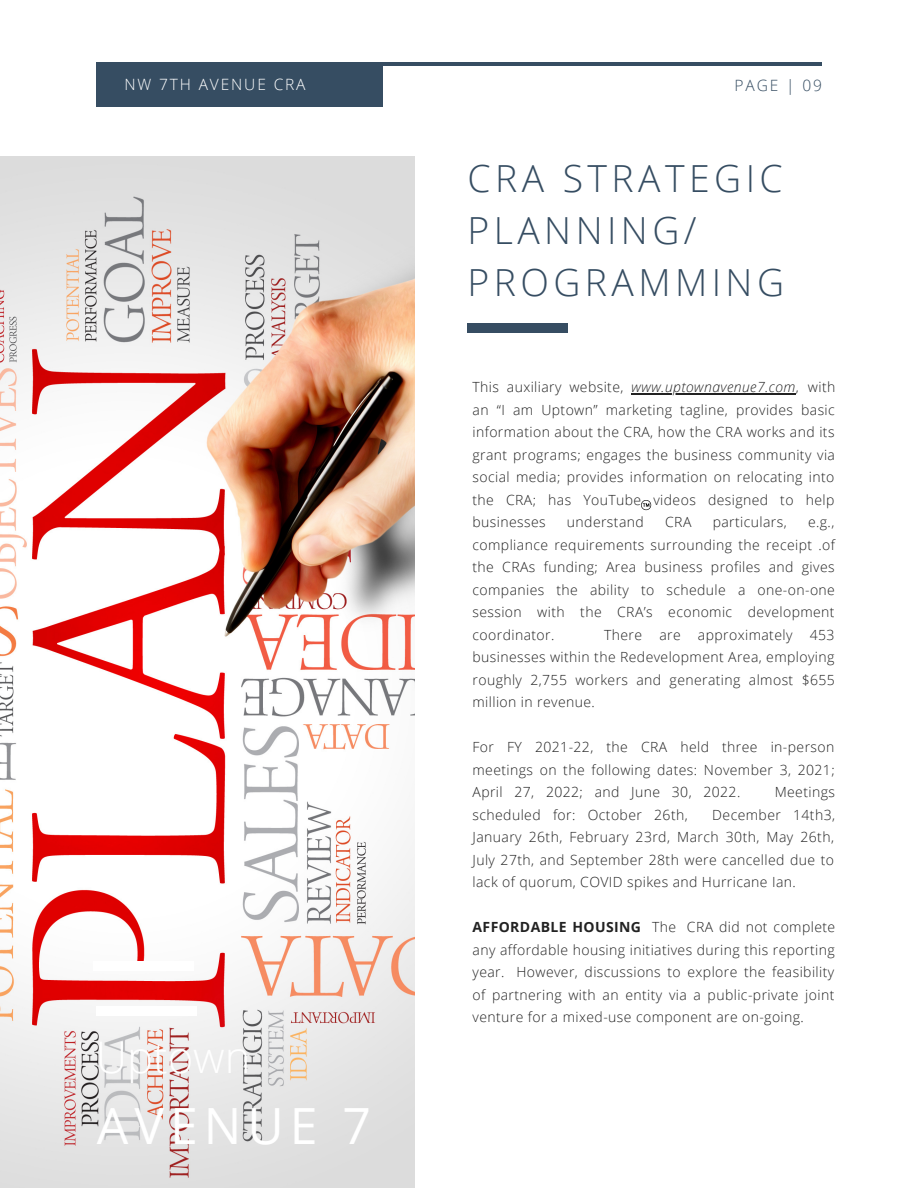
<style>
.page{position:relative;width:918px;height:1188px;background:#fff}
.page>*{position:absolute;margin:0;border:0;box-sizing:border-box;transform-origin:0 0}
.t1{font:49.95px "Open Sans";letter-spacing:.12em;color:#fff}
.t2{font:300 43.65px "Open Sans";color:#fff}
.t3{font:300 37.35px/51.9px "Open Sans";letter-spacing:.12em;color:#364d62}
.t4{font:300 15.6px "Open Sans";letter-spacing:.12em;color:#fff}
.t5{font:300 15.6px "Open Sans";letter-spacing:.12em;color:#364d62}
.t6{font:300 13.95px/22.5px "Open Sans";letter-spacing:.03em;color:#222;text-align:justify}
.s1{font-style:italic}
.s2{font-weight:700}
</style>
<div class="page">
<hr style="left:96px;top:62px;width:726px;height:4px;background:#364d62">
<div style="left:96px;top:62px;width:287px;height:44px;background:#364d62"></div>
<img style="left:0;top:157px;width:415px;height:1031px">
<div style="left:93px;top:961px;width:100px;height:9px;background:#fff"></div>
<div style="left:467px;top:323px;width:101px;height:9px;background:#364d62"></div>
<svg style="left:641px;top:500px;width:10px;height:10px"></svg>
<hr style="left:632px;top:393px;width:164px;height:1px;background:#222">
<div style="left:96px;top:1007px;width:100px;height:9px;background:#fff"></div>
<p class="t4" style="left:124px;top:73px;width:183px">NW 7TH AVENUE CRA</p>
<p class="t5" style="left:735px;top:74px;width:89px">PAGE | 09</p>
<h3 class="t3" style="left:467px;top:152px;width:318px">CRA STRATEGIC<br>PLANNING/<br>PROGRAMMING</h3>
<p class="t6" style="left:473px;top:376px;width:364px">This auxiliary website, <span class="s1">www.uptownavenue7.com</span>, with an “I am Uptown” marketing tagline, provides basic information about the CRA, how the CRA works and its grant programs; engages the business community via social media; provides information on relocating into the CRA; has YouTube videos designed to help businesses</p>
<p class="t6" style="left:567px;top:511px;width:78px">understand</p>
<p class="t6" style="left:665px;top:511px;width:28px">CRA</p>
<p class="t6" style="left:713px;top:511px;width:76px">particulars,</p>
<p class="t6" style="left:473px;top:511px;width:364px;text-indent:336px">e.g., compliance requirements surrounding the receipt .of the CRAs funding; Area business profiles and gives companies the ability to schedule a one-on-one session with the CRA’s economic development coordinator.</p>
<p class="t6" style="left:473px;top:623px;width:364px;text-indent:132px">There are approximately 453 businesses within the Redevelopment Area, employing roughly 2,755 workers and generating almost $655 million in revenue.</p>
<p class="t6" style="left:473px;top:736px;width:364px">For FY 2021-22, the CRA held three in-person meetings on the following dates: November 3, 2021; April 27, 2022; and June 30, 2022.</p>
<p class="t6" style="left:775px;top:781px;width:62px">Meetings</p>
<h2 class="t2" style="left:96px;top:1026px;width:156px">Uptown</h2>
<h1 class="t1" style="left:97px;top:1090px;width:276px">AVENUE 7</h1>
<p class="t6" style="left:473px;top:803px;width:217px">scheduled for: October 26th,</p>
<p class="t6" style="left:473px;top:803px;width:364px;text-indent:240px">December 14th3, January 26th, February 23rd, March 30th, May 26th, July 27th, and September 28th were cancelled due to lack of quorum, COVID spikes and Hurricane Ian.</p>
<p class="t6" style="left:473px;top:916px;width:364px"><span class="s2">AFFORDABLE HOUSING</span> The CRA did not complete any affordable housing initiatives during this reporting year. However, discussions to explore the feasibility of partnering with an entity via a public-private joint venture for a mixed-use component are on-going.</p>
</div>
